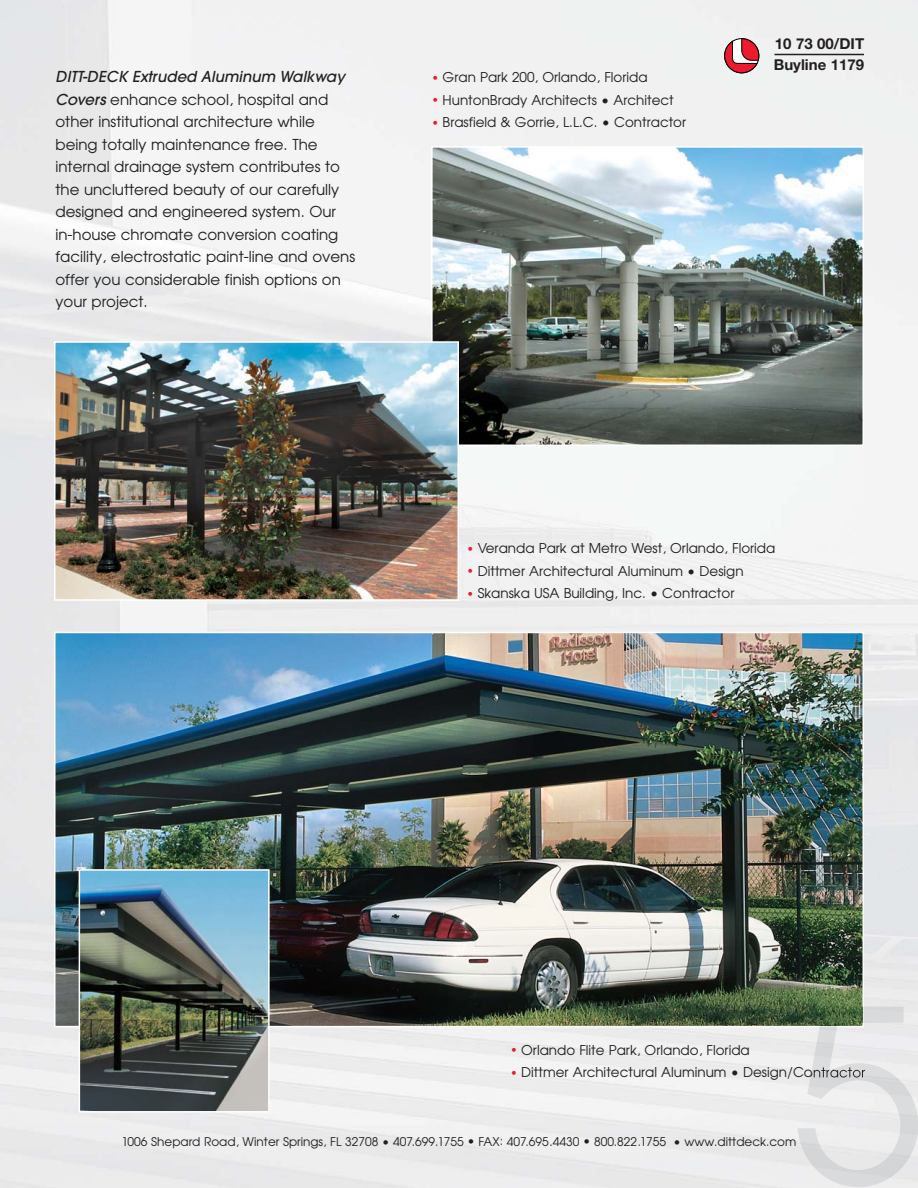
<style>
.page{position:relative;width:918px;height:1188px;background:#fff}
.page>*{position:absolute;margin:0;border:0;box-sizing:border-box;transform-origin:0 0}
.t1{font:15px/22.5px "Avant Garde";color:#231f20}
.t2{font:700 15px/21px "Helvetica Neue";color:#231f20}
.t3{font:13.5px "Avant Garde";color:#231f20}
.t4{font:12px "Avant Garde";color:#231f20}
.s1{font-weight:500;font-style:italic}
.s2{font-size:10.5px;color:#ed1b2e}
</style>
<div class="page">
<img style="left:57px;top:635px;width:804px;height:389px">
<img style="left:434px;top:149px;width:427px;height:294px">
<div style="left:431px;top:146px;width:433px;height:300px;border:2px solid #fff"></div>
<img style="left:57px;top:344px;width:399px;height:254px">
<div style="left:54px;top:341px;width:405px;height:260px;border:2px solid #fff"></div>
<img style="left:82px;top:872px;width:185px;height:238px">
<div style="left:79px;top:869px;width:191px;height:244px;border:2px solid #fff"></div>
<div style="left:724px;top:38px;width:35px;height:35px;border:1px solid #000;border-radius:50%"></div>
<svg style="left:724px;top:39px;width:36px;height:35px"></svg>
<hr style="left:774px;top:54px;width:90px;height:1px;background:#231f20">
<img style="left:798px;top:1027px;width:120px;height:160px">
<img style="left:864px;top:1007px;width:41px;height:17px">
<svg style="left:798px;top:1007px;width:66px;height:20px"></svg>
<img style="left:818px;top:1007px;width:44px;height:19px">
<p class="t1" style="left:56px;top:67px;width:301px"><span class="s1">DITT-DECK Extruded Aluminum Walkway Covers</span> enhance school, hospital and other institutional architecture while being totally maintenance free. The internal drainage system contributes to the uncluttered beauty of our carefully designed and engineered system. Our in-house chromate conversion coating facility, electrostatic paint-line and ovens offer you considerable finish options on your project.</p>
<p class="t3" style="left:432px;top:72px;width:217px"><span class="s2">•</span> Gran Park 200, Orlando, Florida</p>
<p class="t3" style="left:432px;top:95px;width:243px"><span class="s2">•</span> HuntonBrady Architects • Architect</p>
<p class="t3" style="left:432px;top:117px;width:256px"><span class="s2">•</span> Brasfield &amp; Gorrie, L.L.C. • Contractor</p>
<p class="t2" style="left:774px;top:35px;width:92px">10 73 00/DIT<br>Buyline 1179</p>
<p class="t3" style="left:467px;top:543px;width:310px"><span class="s2">•</span> Veranda Park at Metro West, Orlando, Florida</p>
<p class="t3" style="left:467px;top:566px;width:278px"><span class="s2">•</span> Dittmer Architectural Aluminum • Design</p>
<p class="t3" style="left:467px;top:588px;width:269px"><span class="s2">•</span> Skanska USA Building, Inc. • Contractor</p>
<p class="t3" style="left:511px;top:1045px;width:241px"><span class="s2">•</span> Orlando Flite Park, Orlando, Florida</p>
<p class="t3" style="left:511px;top:1067px;width:356px"><span class="s2">•</span> Dittmer Architectural Aluminum • Design/Contractor</p>
<p class="t4" style="left:122px;top:1137px;width:676px">1006 Shepard Road, Winter Springs, FL 32708 • 407.699.1755 • FAX: 407.695.4430 • 800.822.1755 • www.dittdeck.com</p>
</div>
